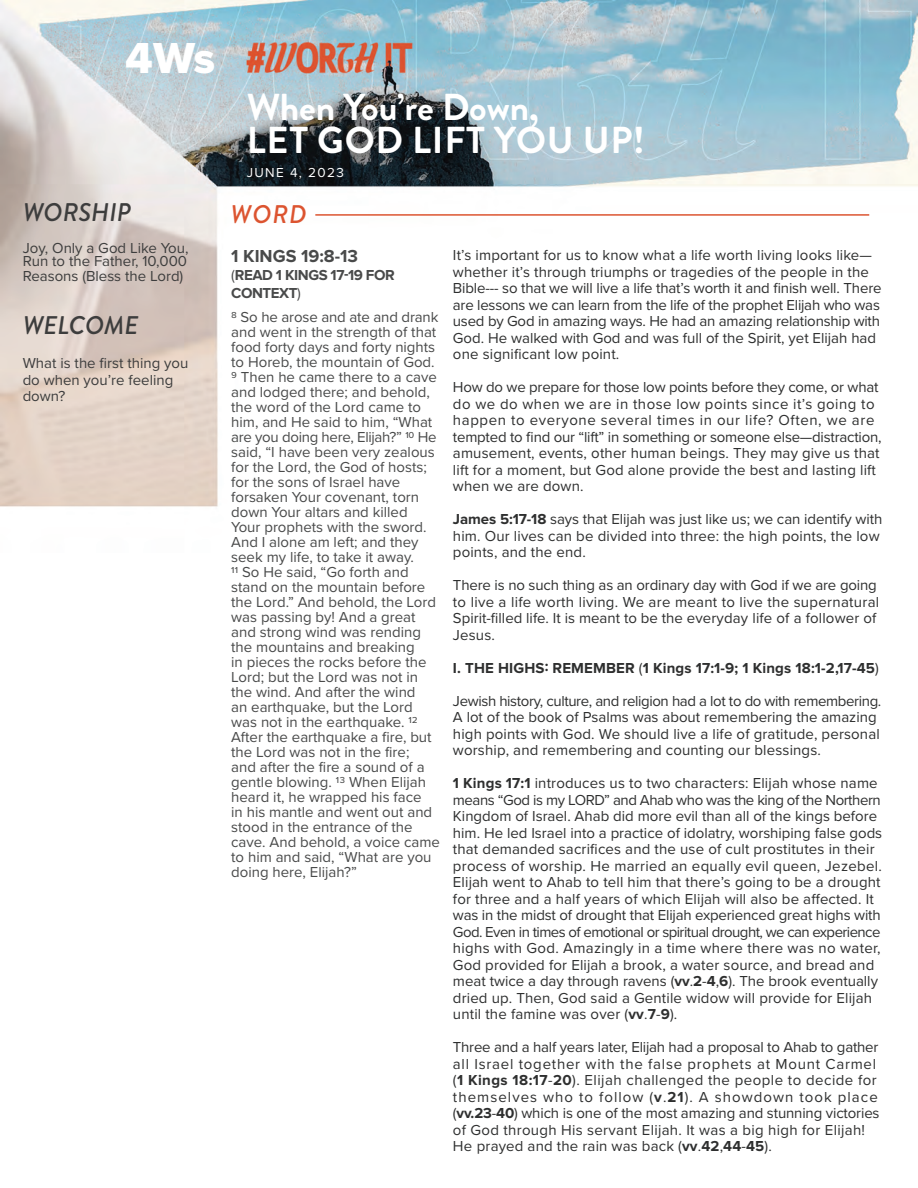
<style>
.page{position:relative;width:918px;height:1188px;background:#fff}
.page>*{position:absolute;margin:0;border:0;box-sizing:border-box;transform-origin:0 0}
.t1{font:45px "Proxima Nova Extrabld";color:#fff}
.t2{font:700 37.5px/33px "Brandon Grotesque";letter-spacing:.005em;color:#fff}
.t3{font:italic 500 25.5px "Brandon Grotesque";color:#3d3d3d}
.t4{font:italic 500 25.5px "Brandon Grotesque";color:#dc5430}
.t5{font:700 18px "Proxima Nova";color:#494a4a}
.t6{font:15px/16.5px "Proxima Nova";letter-spacing:.01em;color:#2e2f2f}
.t7{font:15px/15px "Proxima Nova";color:#494a4a}
.t8{font:15px/16.5px "Proxima Nova";color:#3d3d3d}
.t9{font:700 15px "Proxima Nova";letter-spacing:.01em;color:#2e2f2f}
.t10{font:700 15px/18px "Proxima Nova";letter-spacing:-.03em;color:#494a4a}
.t11{font:13.5px "Proxima Nova";color:#fff}
.s1{font-weight:400}
.s2{font-weight:700}
</style>
<div class="page">
<img style="left:0;top:0;width:918px;height:507px">
<hr style="left:315px;top:214px;width:554px;height:2px;background:#dc5430">
<h1 class="t1" style="left:125px;top:32px;width:92px">4Ws</h1>
<h3 class="t3" style="left:23px;top:195px;width:110px">WORSHIP</h3>
<p class="t8" style="left:23px;top:240px;width:167px;line-height:13.5px">Joy, Only a God Like You,<br>Run to the Father, 10,000</p>
<p class="t8" style="left:23px;top:267px;width:162px">Reasons (Bless the Lord)</p>
<h3 class="t3" style="left:23px;top:307px;width:117px">WELCOME</h3>
<p class="t8" style="left:23px;top:354px;width:167px">What is the first thing you do when you’re feeling down?</p>
<h2 class="t2" style="left:247px;top:91px;width:400px">When You’re Down,<br>LET GOD LIFT YOU UP!</h2>
<p class="t11" style="left:247px;top:162px;width:99px">JUNE 4, 2023</p>
<h3 class="t4" style="left:230px;top:196px;width:78px">WORD</h3>
<p class="t5" style="left:231px;top:248px;width:128px">1 KINGS 19:8-13</p>
<p class="t10" style="left:231px;top:267px;width:165px"><span class="s1">(</span>READ 1 KINGS 17-19 FOR<br>CONTEXT<span class="s1">)</span></p>
<p class="t7" style="left:231px;top:309px;width:210px">8 So he arose and ate and drank and went in the strength of that food forty days and forty nights to Horeb, the mountain of God.<br>9 Then he came there to a cave and lodged there; and behold, the word of the Lord came to him, and He said to him, “What are you doing here, Elijah?” 10 He said, “I have been very zealous for the Lord, the God of hosts; for the sons of Israel have forsaken Your covenant, torn down Your altars and killed<br>Your prophets with the sword.<br>And I alone am left; and they seek my life, to take it away.<br>11 So He said, “Go forth and stand on the mountain before the Lord.” And behold, the Lord was passing by! And a great and strong wind was rending the mountains and breaking<br>in pieces the rocks before the<br>Lord; but the Lord was not in the wind. And after the wind<br>an earthquake, but the Lord was not in the earthquake. 12<br>After the earthquake a fire, but the Lord was not in the fire;<br>and after the fire a sound of a gentle blowing. 13 When Elijah heard it, he wrapped his face<br>in his mantle and went out and stood in the entrance of the cave. And behold, a voice came to him and said, “What are you doing here, Elijah?”</p>
<p class="t6" style="left:453px;top:246px;width:430px">It’s important for us to know what a life worth living looks like— whether it’s through triumphs or tragedies of the people in the Bible--- so that we will live a life that’s worth it and finish well. There are lessons we can learn from the life of the prophet Elijah who was used by God in amazing ways. He had an amazing relationship with God. He walked with God and was full of the Spirit, yet Elijah had one significant low point.</p>
<p class="t6" style="left:453px;top:378px;width:430px">How do we prepare for those low points before they come, or what do we do when we are in those low points since it’s going to happen to everyone several times in our life? Often, we are tempted to find our “lift” in something or someone else—distraction, amusement, events, other human beings. They may give us that lift for a moment, but God alone provide the best and lasting lift when we are down.</p>
<p class="t6" style="left:453px;top:510px;width:431px"><span class="s2">James 5:17-18</span> says that Elijah was just like us; we can identify with him. Our lives can be divided into three: the high points, the low points, and the end.</p>
<p class="t6" style="left:453px;top:576px;width:428px">There is no such thing as an ordinary day with God if we are going to live a life worth living. We are meant to live the supernatural Spirit-filled life. It is meant to be the everyday life of a follower of Jesus.</p>
<p class="t9" style="left:453px;top:661px;width:427px">I. THE HIGHS: REMEMBER <span class="s1">(</span>1 Kings 17:1-9; 1 Kings 18:1-2,17-45<span class="s1">)</span></p>
<p class="t6" style="left:453px;top:692px;width:430px">Jewish history, culture, and religion had a lot to do with remembering.<br>A lot of the book of Psalms was about remembering the amazing high points with God. We should live a life of gratitude, personal worship, and remembering and counting our blessings.</p>
<p class="t6" style="left:453px;top:774px;width:431px"><span class="s2">1 Kings 17:1</span> introduces us to two characters: Elijah whose name means “God is my LORD” and Ahab who was the king of the Northern Kingdom of Israel. Ahab did more evil than all of the kings before him. He led Israel into a practice of idolatry, worshiping false gods that demanded sacrifices and the use of cult prostitutes in their process of worship. He married an equally evil queen, Jezebel.<br>Elijah went to Ahab to tell him that there’s going to be a drought for three and a half years of which Elijah will also be affected. It was in the midst of drought that Elijah experienced great highs with God. Even in times of emotional or spiritual drought, we can experience highs with God. Amazingly in a time where there was no water, God provided for Elijah a brook, a water source, and bread and meat twice a day through ravens (<span class="s2">vv</span>.<span class="s2">2</span>-<span class="s2">4</span>,<span class="s2">6</span>). The brook eventually dried up. Then, God said a Gentile widow will provide for Elijah until the famine was over (<span class="s2">vv</span>.<span class="s2">7</span>-<span class="s2">9</span>).</p>
<p class="t6" style="left:453px;top:1038px;width:428px">Three and a half years later, Elijah had a proposal to Ahab to gather all Israel together with the false prophets at Mount Carmel (<span class="s2">1 Kings 18:17</span>-<span class="s2">20</span>). Elijah challenged the people to decide for themselves who to follow (<span class="s2">v</span>.<span class="s2">21</span>). A showdown took place (<span class="s2">vv.23</span>-<span class="s2">40</span>) which is one of the most amazing and stunning victories of God through His servant Elijah. It was a big high for Elijah!<br>He prayed and the rain was back (<span class="s2">vv</span>.<span class="s2">42</span>,<span class="s2">44</span>-<span class="s2">45</span>).</p>
</div>
